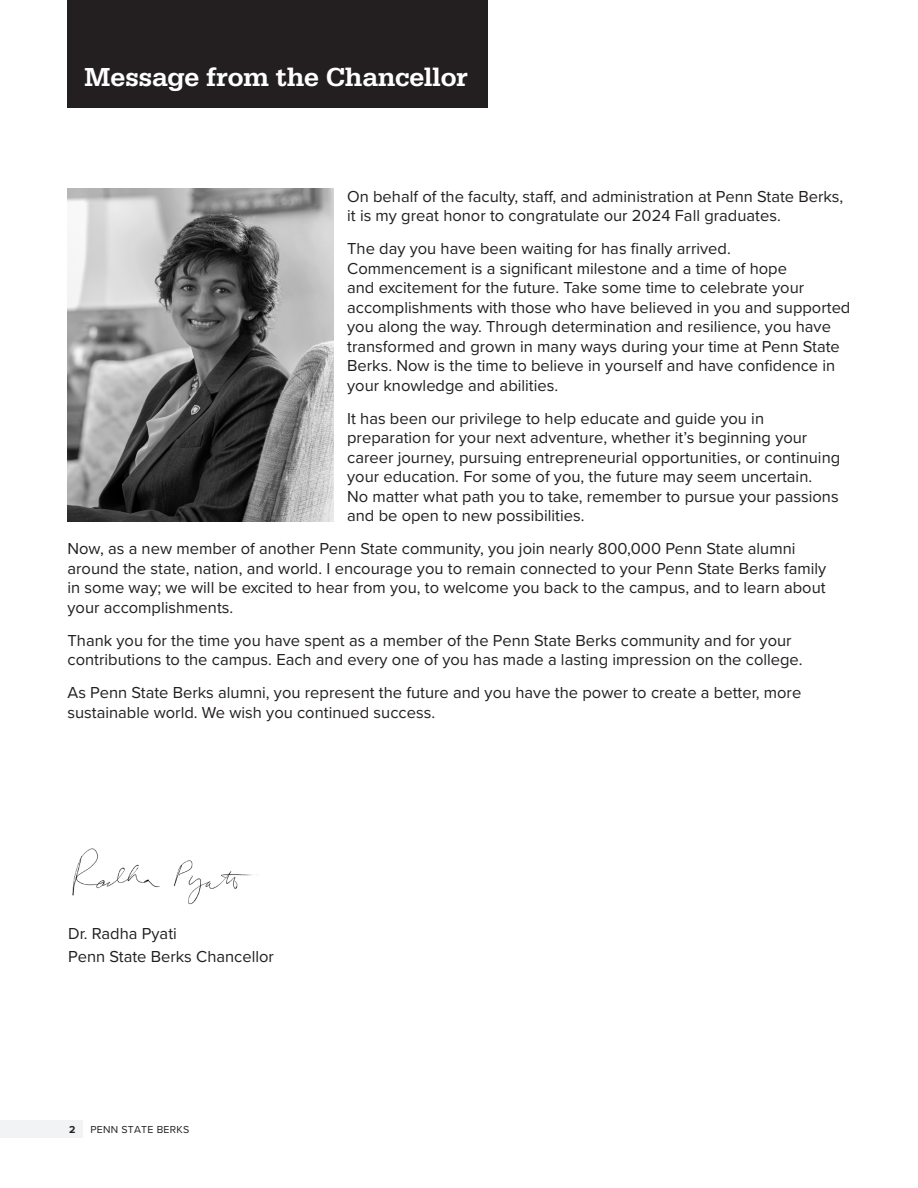
<style>
.page{position:relative;width:918px;height:1188px;background:#fff}
.page>*{position:absolute;margin:0;border:0;box-sizing:border-box;transform-origin:0 0}
.Page_Heading{font:500 27px "Serifa";color:#fff}
.Bios{font:16.5px/19.5px "Proxima Nova";color:#231f20}
.t1{font:10.5px "Proxima Nova";letter-spacing:.025em;color:#231f20}
.t2{font:700 10.5px "Proxima Nova";color:#231f20}
</style>
<div class="page">
<div style="left:68px;top:0;width:420px;height:107px;background:#231f20"></div>
<img style="left:68px;top:189px;width:266px;height:332px">
<img style="left:72px;top:848px;width:186px;height:57px">
<div style="left:0;top:1120px;width:83px;height:18px;background:#f2f3f4"></div>
<p class="Page_Heading" style="left:84px;top:61px;width:386px">Message from the Chancellor</p>
<p class="Bios" style="left:347px;top:186px;width:498px">On behalf of the faculty, staff, and administration at Penn State Berks, it is my great honor to congratulate our 2024 Fall graduates.</p>
<p class="Bios" style="left:347px;top:238px;width:505px">The day you have been waiting for has finally arrived.<br>Commencement is a significant milestone and a time of hope<br>and excitement for the future. Take some time to celebrate your accomplishments with those who have believed in you and supported you along the way. Through determination and resilience, you have transformed and grown in many ways during your time at Penn State Berks. Now is the time to believe in yourself and have confidence in your knowledge and abilities.</p>
<p class="Bios" style="left:347px;top:408px;width:495px">It has been our privilege to help educate and guide you in preparation for your next adventure, whether it’s beginning your career journey, pursuing entrepreneurial opportunities, or continuing your education. For some of you, the future may seem uncertain.<br>No matter what path you to take, remember to pursue your passions and be open to new possibilities.</p>
<p class="Bios" style="left:68px;top:538px;width:760px">Now, as a new member of another Penn State community, you join nearly 800,000 Penn State alumni around the state, nation, and world. I encourage you to remain connected to your Penn State Berks family in some way; we will be excited to hear from you, to welcome you back to the campus, and to learn about your accomplishments.</p>
<p class="Bios" style="left:68px;top:630px;width:737px">Thank you for the time you have spent as a member of the Penn State Berks community and for your contributions to the campus. Each and every one of you has made a lasting impression on the college.</p>
<p class="Bios" style="left:68px;top:682px;width:735px">As Penn State Berks alumni, you represent the future and you have the power to create a better, more sustainable world. We wish you continued success.</p>
<p class="Bios" style="left:68px;top:922px;width:207px;line-height:22.5px">Dr. Radha Pyati<br>Penn State Berks Chancellor</p>
<p class="t2" style="left:69px;top:1122px;width:8px">2</p>
<p class="t1" style="left:90px;top:1122px;width:100px">PENN STATE BERKS</p>
</div>
